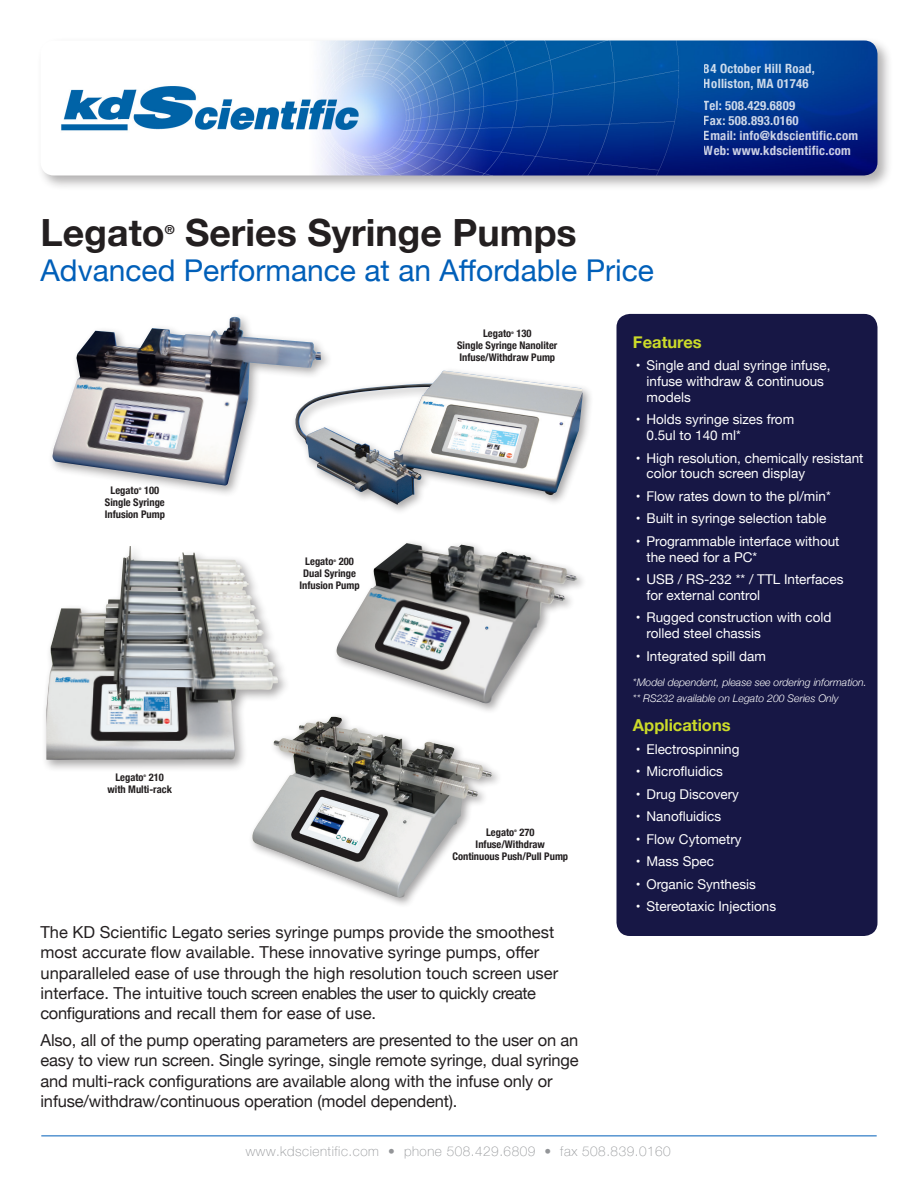
<style>
.page{position:relative;width:918px;height:1188px;background:#fff}
.page>*{position:absolute;margin:0;border:0;box-sizing:border-box;transform-origin:0 0}
.t1{font:700 37.5px "Helvetica Neue";color:#231f20}
.t2{font:30px "Helvetica Neue";color:#005fb9}
.t3{font:16.5px/20.2px "Helvetica Neue";letter-spacing:-.01em;color:#231f20}
.t4{font:700 16.5px "Helvetica Neue";color:#ccdb29}
.t5{font:13.5px/15.8px "Helvetica Neue";color:#fff}
.t6{font:100 13.5px "Helvetica Neue";letter-spacing:.04em;color:#939598}
.t7{font:700 condensed 12.75px/15px "Helvetica Neue";letter-spacing:.02em;color:#fff}
.t8{font:700 12.3px "Helvetica Neue";color:#231f20}
.t9{font:700 condensed 10.5px/12px "Helvetica Neue";color:#231f20}
.t10{font:italic 300 10.5px/15.8px "Helvetica Neue";color:#fff}
.t11{font:700 condensed 3.45px "Helvetica Neue";color:#231f20}
</style>
<div class="page">
<div style="left:37px;top:37px;width:856px;height:154px;background:#231f20;opacity:.35"></div>
<img style="left:40px;top:40px;width:838px;height:136px">
<div style="left:291px;top:367px;width:303px;height:149px;background:#231f20;opacity:.4"></div>
<img style="left:294px;top:371px;width:289px;height:134px">
<img style="left:336px;top:545px;width:241px;height:158px">
<div style="left:42px;top:542px;width:248px;height:230px;background:#231f20;opacity:.4"></div>
<img style="left:46px;top:546px;width:232px;height:214px">
<div style="left:48px;top:312px;width:285px;height:186px;background:#231f20;opacity:.4"></div>
<img style="left:52px;top:317px;width:269px;height:169px">
<div style="left:249px;top:713px;width:254px;height:195px;background:#fff"></div>
<img style="left:251px;top:717px;width:241px;height:182px">
<div style="left:616px;top:314px;width:262px;height:622px;background:#171745;border-radius:14px"></div>
<hr style="left:41px;top:1136px;width:836px;height:1px;background:#005fb9">
<h1 class="t1" style="left:40px;top:203px;width:126px">Legato</h1>
<p class="t8" style="left:165px;top:220px;width:11px">®</p>
<h1 class="t1" style="left:185px;top:203px;width:393px">Series Syringe Pumps</h1>
<h2 class="t2" style="left:40px;top:248px;width:615px">Advanced Performance at an Affordable Price</h2>
<p class="t7" style="left:704px;top:60px;width:112px">84 October Hill Road,<br>Holliston, MA 01746</p>
<p class="t7" style="left:704px;top:97px;width:156px">Tel: 508.429.6809<br>Fax: 508.893.0160<br>Email: info@kdscientific.com<br>Web: www.kdscientific.com</p>
<p class="t9" style="left:111px;top:483px;width:30px">Legato</p>
<p class="t11" style="left:139px;top:486px;width:4px">®</p>
<p class="t9" style="left:105px;top:483px;width:62px;text-indent:39px">100<br>Single Syringe<br>Infusion Pump</p>
<p class="t9" style="left:115px;top:770px;width:30px">Legato</p>
<p class="t11" style="left:144px;top:773px;width:4px">®</p>
<p class="t9" style="left:107px;top:770px;width:66px;text-indent:41px">210 with Multi-rack</p>
<p class="t9" style="left:305px;top:555px;width:30px">Legato</p>
<p class="t11" style="left:333px;top:558px;width:4px">®</p>
<p class="t9" style="left:339px;top:555px;width:17px">200</p>
<p class="t9" style="left:303px;top:567px;width:54px">Dual Syringe</p>
<p class="t9" style="left:299px;top:579px;width:62px">Infusion Pump</p>
<p class="t9" style="left:483px;top:327px;width:30px">Legato</p>
<p class="t11" style="left:511px;top:330px;width:4px">®</p>
<p class="t9" style="left:457px;top:327px;width:102px;text-indent:59px">130<br>Single Syringe Nanoliter<br>Infuse/Withdraw Pump</p>
<p class="t9" style="left:486px;top:825px;width:30px">Legato</p>
<p class="t11" style="left:514px;top:828px;width:4px">®</p>
<p class="t9" style="left:520px;top:825px;width:17px">270</p>
<p class="t9" style="left:476px;top:837px;width:71px">Infuse/Withdraw</p>
<p class="t9" style="left:452px;top:849px;width:117px">Continuous Push/Pull Pump</p>
<p class="t3" style="left:40px;top:923px;width:519px">The KD Scientific Legato series syringe pumps provide the smoothest most accurate flow available. These innovative syringe pumps, offer unparalleled ease of use through the high resolution touch screen user interface. The intuitive touch screen enables the user to quickly create configurations and recall them for ease of use.</p>
<p class="t3" style="left:40px;top:1031px;width:540px">Also, all of the pump operating parameters are presented to the user on an easy to view run screen. Single syringe, single remote syringe, dual syringe and multi-rack configurations are available along with the infuse only or infuse/withdraw/continuous operation (model dependent).</p>
<p class="t4" style="left:633px;top:329px;width:70px">Features</p>
<p class="t5" style="left:647px;top:358px;width:186px;text-indent:-11px">• Single and dual syringe infuse, infuse withdraw &amp; continuous models</p>
<p class="t5" style="left:647px;top:412px;width:149px;text-indent:-11px">• Holds syringe sizes from<br>0.5ul to 140 ml*</p>
<p class="t5" style="left:647px;top:451px;width:219px;text-indent:-11px">• High resolution, chemically resistant color touch screen display</p>
<p class="t5" style="left:636px;top:489px;width:196px">• Flow rates down to the pl/min*</p>
<p class="t5" style="left:636px;top:511px;width:192px">• Built in syringe selection table</p>
<p class="t5" style="left:647px;top:534px;width:195px;text-indent:-11px">• Programmable interface without the need for a PC*</p>
<p class="t5" style="left:647px;top:572px;width:199px;text-indent:-11px">• USB / RS-232 ** / TTL Interfaces for external control</p>
<p class="t5" style="left:647px;top:610px;width:187px;text-indent:-11px">• Rugged construction with cold rolled steel chassis</p>
<p class="t5" style="left:636px;top:649px;width:132px">• Integrated spill dam</p>
<p class="t10" style="left:633px;top:674px;width:235px">*Model dependent, please see ordering information. ** RS232 available on Legato 200 Series Only</p>
<p class="t4" style="left:633px;top:712px;width:99px">Applications</p>
<p class="t5" style="left:636px;top:742px;width:105px">• Electrospinning</p>
<p class="t5" style="left:636px;top:764px;width:89px">• Microfluidics</p>
<p class="t5" style="left:636px;top:787px;width:105px">• Drug Discovery</p>
<p class="t5" style="left:636px;top:809px;width:87px">• Nanofluidics</p>
<p class="t5" style="left:636px;top:832px;width:107px">• Flow Cytometry</p>
<p class="t5" style="left:636px;top:854px;width:80px">• Mass Spec</p>
<p class="t5" style="left:636px;top:877px;width:121px">• Organic Synthesis</p>
<p class="t5" style="left:636px;top:899px;width:142px">• Stereotaxic Injections</p>
<p class="t6" style="left:246px;top:1141px;width:427px">www.kdscientific.com • phone 508.429.6809 • fax 508.839.0160</p>
</div>
